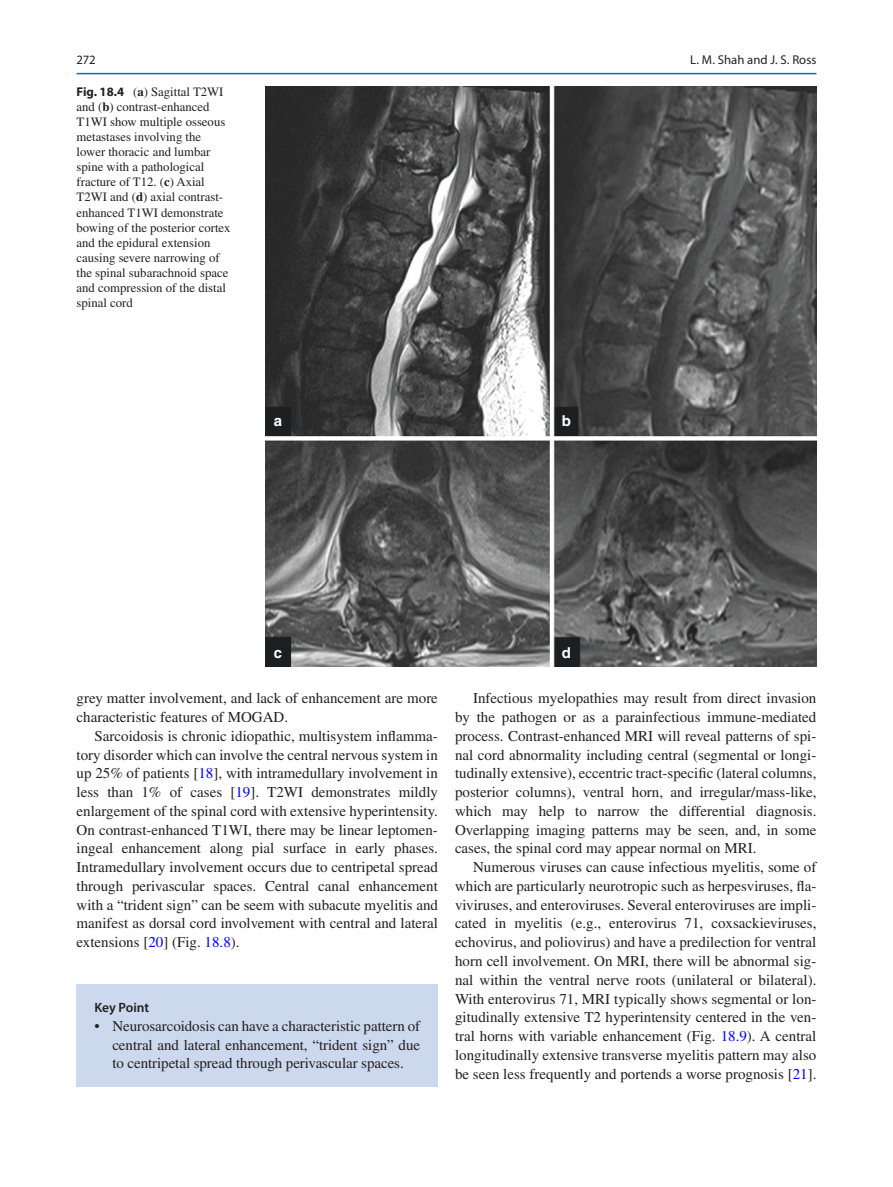
<style>
.page{position:relative;width:893px;height:1187px;background:#fff}
.page>*{position:absolute;margin:0;border:0;box-sizing:border-box;transform-origin:0 0}
.Text{font:15px/18.8px "Times LT Std";color:#231f20;text-align:justify}
.t1{font:700 15px "Helvetica LT Std";color:#fff}
.B_1hd_Overview{font:600 13.5px "Myriad Pro";letter-spacing:-.005em;color:#231f20}
.t2{font:12.75px/15px "Times LT Std";color:#231f20}
.t3{font:12.75px "Myriad Pro";letter-spacing:.005em;color:#231f20}
.s1{font-family:"Myriad Pro";font-weight:700}
.s2{font-weight:700}
.s3{color:#00f}
</style>
<div class="page">
<img style="left:266px;top:87px;width:550px;height:579px">
<div style="left:77px;top:983px;width:361px;height:103px;background:#ccd8ed"></div>
<hr style="left:77px;top:73px;width:739px;height:1px;background:#0073bc">
<p class="t3" style="left:77px;top:52px;width:21px">272</p>
<p class="t2" style="left:77px;top:85px;width:155px"><span class="s1">Fig. 18.4</span> (<span class="s2">a</span>) Sagittal T2WI and (<span class="s2">b</span>) contrast-enhanced<br>T1WI show multiple osseous metastases involving the lower thoracic and lumbar spine with a pathological fracture of T12. (<span class="s2">c</span>) Axial<br>T2WI and (<span class="s2">d</span>) axial contrast&shy;enhanced T1WI demonstrate bowing of the posterior cortex and the epidural extension causing severe narrowing of the spinal subarachnoid space and compression of the distal spinal cord</p>
<p class="t1" style="left:274px;top:411px;width:10px">a</p>
<p class="t1" style="left:562px;top:411px;width:11px">b</p>
<p class="t1" style="left:274px;top:643px;width:10px">c</p>
<p class="t1" style="left:562px;top:643px;width:11px">d</p>
<p class="t3" style="left:690px;top:52px;width:128px">L. M. Shah and J. S. Ross</p>
<p class="Text" style="left:77px;top:688px;width:363px">grey matter involvement, and lack of enhancement are more characteristic features of MOGAD.</p>
<p class="Text" style="left:77px;top:726px;width:363px;text-indent:18px">Sarcoidosis is chronic idiopathic, multisystem inflamma&shy;tory disorder which can involve the central nervous system in up 25% of patients [<span class="s3">18</span>], with intramedullary involvement in less than 1% of cases [<span class="s3">19</span>]. T2WI demonstrates mildly enlargement of the spinal cord with extensive hyperintensity.<br>On contrast-enhanced T1WI, there may be linear leptomen&shy;ingeal enhancement along pial surface in early phases.<br>Intramedullary involvement occurs due to centripetal spread through perivascular spaces. Central canal enhancement with a “trident sign” can be seem with subacute myelitis and manifest as dorsal cord involvement with central and lateral extensions [<span class="s3">20</span>] (Fig. <span class="s3">18.8</span>).</p>
<p class="B_1hd_Overview" style="left:94px;top:998px;width:56px">Key Point</p>
<p class="Text" style="left:112px;top:1016px;width:309px;text-indent:-18px">• Neurosarcoidosis can have a characteristic pattern of central and lateral enhancement, “trident sign” due to centripetal spread through perivascular spaces.</p>
<p class="Text" style="left:455px;top:688px;width:363px;text-indent:18px">Infectious myelopathies may result from direct invasion by the pathogen or as a parainfectious immune-mediated process. Contrast-enhanced MRI will reveal patterns of spi&shy;nal cord abnormality including central (segmental or longi&shy;tudinally extensive), eccentric tract-specific (lateral columns, posterior columns), ventral horn, and irregular/mass-like, which may help to narrow the differential diagnosis.<br>Overlapping imaging patterns may be seen, and, in some cases, the spinal cord may appear normal on MRI.</p>
<p class="Text" style="left:455px;top:857px;width:363px;text-indent:18px">Numerous viruses can cause infectious myelitis, some of which are particularly neurotropic such as herpesviruses, fla&shy;viviruses, and enteroviruses. Several enteroviruses are impli&shy;cated in myelitis (e.g., enterovirus 71, coxsackieviruses, echovirus, and poliovirus) and have a predilection for ventral horn cell involvement. On MRI, there will be abnormal sig&shy;nal within the ventral nerve roots (unilateral or bilateral).<br>With enterovirus 71, MRI typically shows segmental or lon&shy;gitudinally extensive T2 hyperintensity centered in the ven&shy;tral horns with variable enhancement (Fig. <span class="s3">18.9</span>). A central longitudinally extensive transverse myelitis pattern may also be seen less frequently and portends a worse prognosis [<span class="s3">21</span>].</p>
</div>
